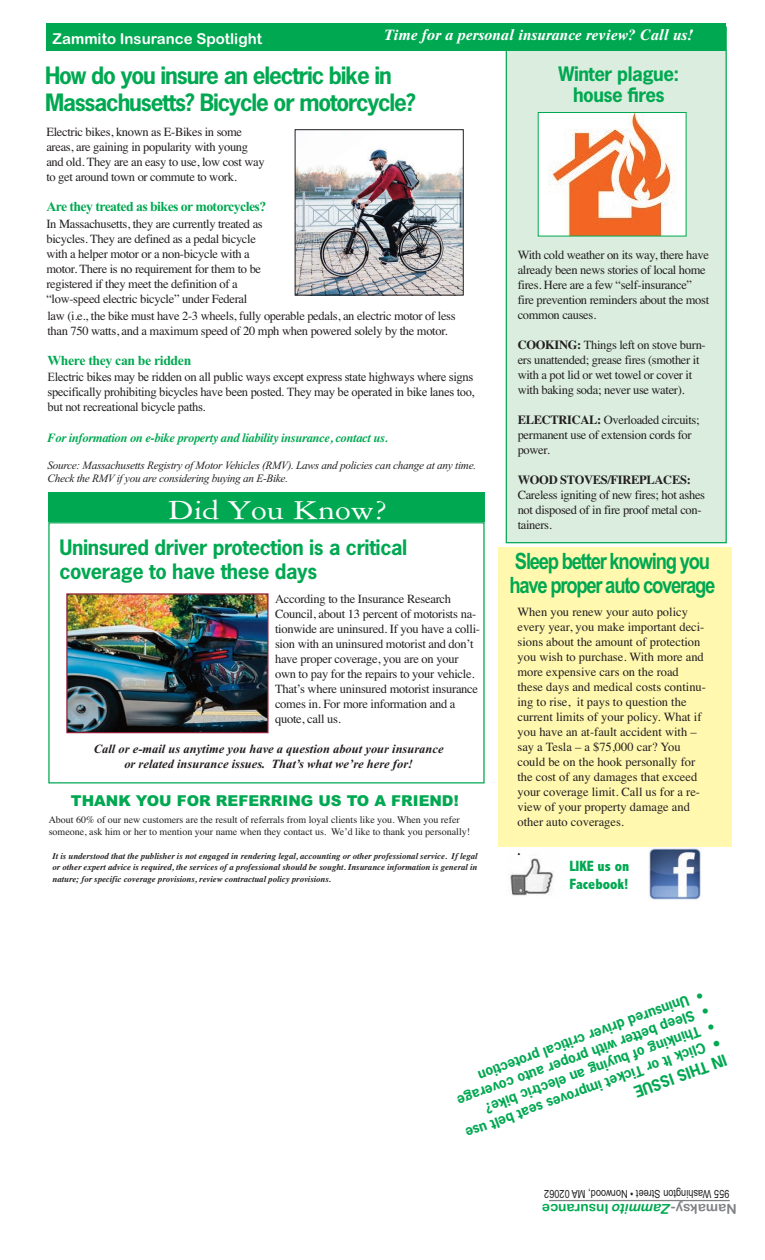
<style>
.page{position:relative;width:765px;height:1260px;background:#fff}
.page>*{position:absolute;margin:0;border:0;box-sizing:border-box;transform-origin:0 0}
.t1{font:30px "Amethyst Wide Normal";color:#fff}
.t2{font:700 22.5px/26.2px "News Gothic Std";letter-spacing:-.05em;color:#00a851}
.t3{font:700 22.5px/23.8px "Arial Narrow";letter-spacing:-.055em;color:#00a851}
.t4{font:700 20px/24px "News Gothic Std";letter-spacing:-.02em;color:#00a851}
.t5{font:700 18.75px/21.2px "News Gothic Std";letter-spacing:-.025em;color:#00a851;text-align:center}
.t6{font:italic 700 15px "Times Ten";color:#fff}
.t7{font:900 15px "Arial";color:#00a851}
.t8{font:15px "Arial Rounded MT Bold";color:#fff}
.t9{font:800 condensed 15px/18px "Abadi";color:#00a851}
.t10{font:700 15px "News Gothic Std";color:#00a851}
.t11{font:700 13.75px "News Gothic Std";color:#00a851}
.t12{font:700 13.75px "Times New Roman";letter-spacing:-.04em;color:#00a851}
.t13{font:13.75px "Arial Rounded MT Bold";color:#00a851}
.t14{font:12.5px/15px "Times";letter-spacing:-.025em;color:#231f20}
.t15{font:12.5px/15px "Times";color:#231f20}
.t16{font:12.5px/15px "Times New Roman";letter-spacing:-.025em;color:#231f20}
.t17{font:italic 700 12.5px/15px "Times New Roman";color:#231f20;text-align:center}
.t18{font:italic 700 12.5px "Times";letter-spacing:-.025em;color:#00a851}
.t19{font:700 12.5px "Times";letter-spacing:-.025em;color:#231f20}
.t20{font:700 12.5px "Times New Roman";color:#231f20}
.t21{font:italic 11.25px/13.5px "Times New Roman";letter-spacing:-.025em;color:#231f20}
.t22{font:11.25px "Arial Narrow";color:#231f20}
.t23{font:10px/12px "Times";color:#231f20}
.t24{font:italic 700 8.75px/11.2px "Times";color:#231f20;text-align:justify}
.s1{font-weight:700}
.s2{font-size:15px}
.s3{color:#808285}
.s4{font-style:italic}
</style>
<div class="page">
<div style="left:498px;top:547px;width:233px;height:299px;background:#fff8ae"></div>
<div style="left:507px;top:28px;width:219px;height:514px;background:#daedde"></div>
<div style="left:506px;top:26px;width:221px;height:517px;border:1px solid #00a851"></div>
<div style="left:46px;top:23px;width:680px;height:28px;background:#00a851"></div>
<div style="left:48px;top:493px;width:437px;height:29px;background:#00a851"></div>
<hr style="left:549px;top:1200px;width:181px;height:1px;background:#808285">
<img style="left:648px;top:847px;width:53px;height:53px">
<img style="left:510px;top:858px;width:44px;height:38px">
<div style="left:539px;top:113px;width:147px;height:123px;background:#fff"></div>
<img style="left:548px;top:114px;width:127px;height:120px">
<img style="left:297px;top:149px;width:165px;height:144px">
<div style="left:295px;top:129px;width:169px;height:166px;border:1px solid #231f20"></div>
<img style="left:68px;top:595px;width:199px;height:136px">
<div style="left:66px;top:593px;width:203px;height:140px;border:1px solid #8f1d38"></div>
<div style="left:48px;top:522px;width:437px;height:261px;border:1px solid #00a851"></div>
<p class="t8" style="left:52px;top:30px;width:211px">Zammito Insurance Spotlight</p>
<p class="t6" style="left:384px;top:29px;width:311px">Time for a personal insurance review? Call us!</p>
<h2 class="t2" style="left:45px;top:64px;width:373px">How do you insure an electric bike in<br>Massachusetts? Bicycle or motorcycle?</h2>
<p class="t14" style="left:46px;top:124px;width:220px">Electric bikes, known as E-Bikes in some areas, are gaining in popularity with young and old. They are an easy to use, low cost way to get around town or commute to work.</p>
<p class="t12" style="left:46px;top:198px;width:221px">Are they treated as bikes or motorcycles?</p>
<p class="t14" style="left:46px;top:216px;width:218px">In Massachusetts, they are currently treated as bicycles. They are defined as a pedal bicycle with a helper motor or a non-bicycle with a motor. There is no requirement for them to be registered if they meet the definition of a “low-speed electric bicycle” under Federal</p>
<p class="t14" style="left:48px;top:308px;width:410px">law (i.e., the bike must have 2-3 wheels, fully operable pedals, an electric motor of less than 750 watts, and a maximum speed of 20 mph when powered solely by the motor.</p>
<p class="t12" style="left:48px;top:352px;width:145px">Where they can be ridden</p>
<p class="t16" style="left:48px;top:369px;width:429px">Electric bikes may be ridden on all public ways except express state highways where signs specifically prohibiting bicycles have been posted. They may be operated in bike lanes too, but not recreational bicycle paths.</p>
<p class="t18" style="left:48px;top:430px;width:342px">For information on e-bike property and liability insurance, contact us.</p>
<p class="t21" style="left:48px;top:458px;width:430px">Source: Massachusetts Registry of Motor Vehicles (RMV). Laws and policies can change at any time.<br>Check the RMV if you are considering buying an E-Bike.</p>
<h1 class="t1" style="left:168px;top:491px;width:221px">Did You Know?</h1>
<h3 class="t4" style="left:60px;top:536px;width:349px">Uninsured driver protection is a critical coverage to have these days</h3>
<p class="t14" style="left:275px;top:591px;width:207px">According to the Insurance Research Council, about 13 percent of motorists na&shy;tionwide are uninsured. If you have a colli&shy;sion with an uninsured motorist and don’t have proper coverage, you are on your own to pay for the repairs to your vehicle.<br>That’s where uninsured motorist insurance comes in. For more information and a quote, call us.</p>
<p class="t17" style="left:94px;top:741px;width:351px">Call or e-mail us anytime you have a question about your insurance or related insurance issues. That’s what we’re here for!</p>
<p class="t7" style="left:71px;top:792px;width:389px">THANK YOU FOR REFERRING US TO A FRIEND!</p>
<p class="t23" style="left:49px;top:814px;width:423px">About 60% of our new customers are the result of referrals from loyal clients like you. When you refer someone, ask him or her to mention your name when they contact us. We’d like to thank you personally!</p>
<p class="t24" style="left:52px;top:850px;width:427px">It is understood that the publisher is not engaged in rendering legal, accounting or other professional service. If legal or other expert advice is required, the services of a professional should be sought. Insurance information is general in nature; for specific coverage provisions, review contractual policy provisions.</p>
<h3 class="t5" style="left:558px;top:64px;width:122px">Winter plague: house fires</h3>
<p class="t14" style="left:518px;top:248px;width:193px">With cold weather on its way, there have already been news stories of local home fires. Here are a few “self-insurance” fire prevention reminders about the most common causes.</p>
<p class="t14" style="left:518px;top:338px;width:190px"><span class="s1">COOKING:</span> Things left on stove burn&shy;ers unattended; grease fires (smother it with a pot lid or wet towel or cover it with baking soda; never use water).</p>
<p class="t14" style="left:518px;top:413px;width:183px"><span class="s1">ELECTRICAL:</span> Overloaded circuits; permanent use of extension cords for power.</p>
<p class="t19" style="left:518px;top:473px;width:175px">WOOD STOVES/FIREPLACES:</p>
<p class="t14" style="left:518px;top:488px;width:189px">Careless igniting of new fires; hot ashes not disposed of in fire proof metal con&shy;tainers.</p>
<h2 class="t3" style="left:509px;top:549px;width:208px">Sleep better knowing you have proper auto coverage</h2>
<p class="t15" style="left:518px;top:604px;width:190px">When you renew your auto policy every year, you make important deci&shy;sions about the amount of protection you wish to purchase. With more and more expensive cars on the road these days and medical costs continu&shy;ing to rise, it pays to question the current limits of your policy. What if you have an at-fault accident with – say a Tesla – a $75,000 car? You could be on the hook personally for the cost of any damages that exceed your coverage limit. Call us for a re&shy;view of your property damage and other auto coverages.</p>
<p class="t20" style="left:518px;top:844px;width:5px">.</p>
<p class="t9" style="left:569px;top:857px;width:61px">LIKE us on<br>Facebook!</p>
<p class="t11" style="left:705px;top:1002px;width:240px;rotate:160deg">• Uninsured driver critical protection</p>
<p class="t11" style="left:711px;top:1017px;width:268px;rotate:160deg">• Sleep better with proper auto coverage</p>
<p class="t11" style="left:717px;top:1033px;width:244px;rotate:160deg">• Thinking of buying an electric bike?</p>
<p class="t11" style="left:722px;top:1049px;width:271px;rotate:160deg"><span class="s2">•</span> Click It or Ticket improves seat belt use</p>
<p class="t10" style="left:729px;top:1067px;width:99px;rotate:160deg">IN THIS ISSUE</p>
<p class="t22" style="left:730px;top:1200px;width:187px;rotate:-180deg">955 Washington Street • Norwood, MA 02062</p>
<p class="t13" style="left:737px;top:1217px;width:196px;rotate:-180deg"><span class="s3">Namaksy-</span><span class="s4">Zammito</span>Insurance</p>
</div>
